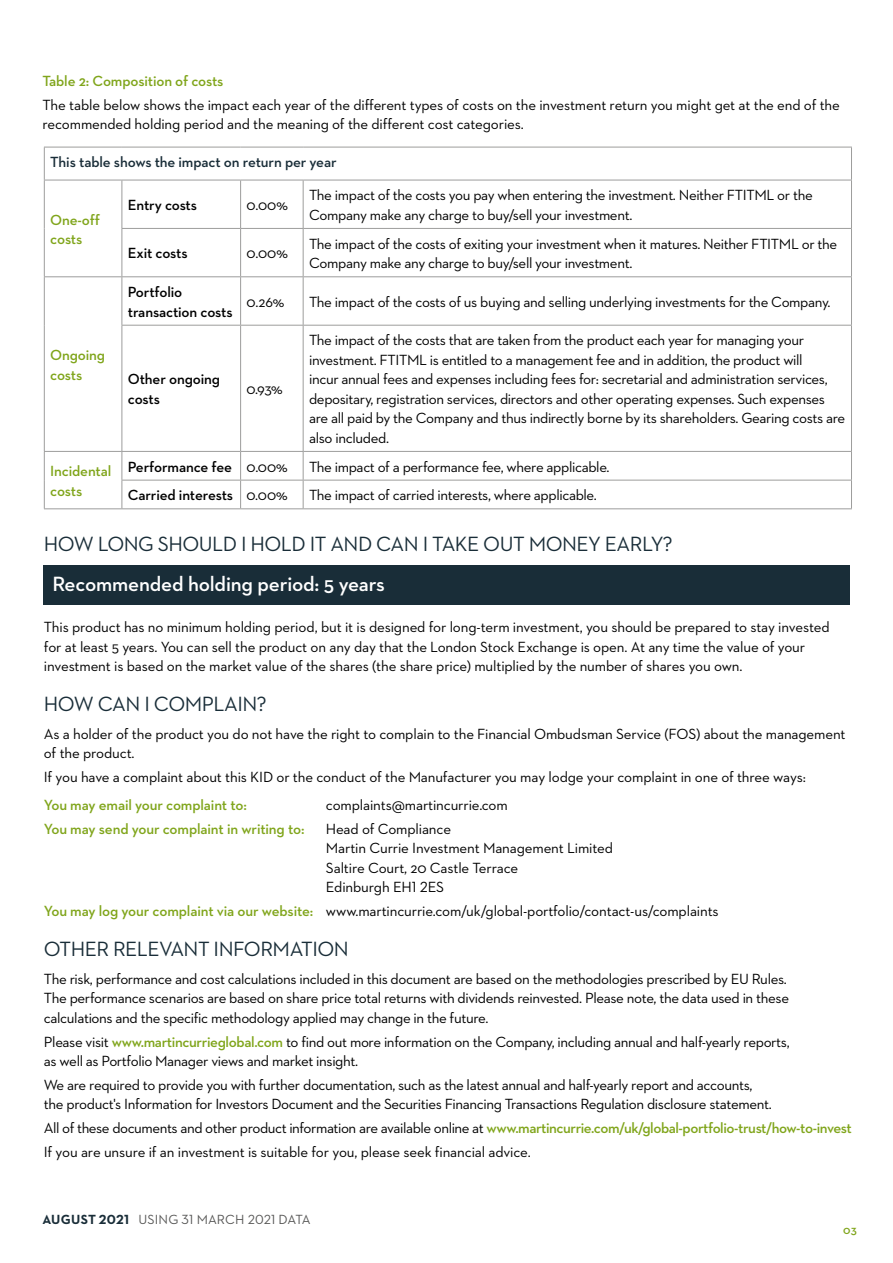
<style>
.page{position:relative;width:893px;height:1263px;background:#fff}
.page>*{position:absolute;margin:0;border:0;box-sizing:border-box;transform-origin:0 0}
.t1{font:21px "Neutraface 2 Text";letter-spacing:-.025em;color:#192d38}
.t2{font:600 21px "Neutraface 2 Text";letter-spacing:-.01em;color:#fff}
.t3{font:15px/19.5px "Neutraface 2 Text";letter-spacing:-.025em;color:#000}
.t4{font:600 15px/19.5px "Neutraface 2 Text";letter-spacing:-.01em;color:#80a51b}
.t5{font:600 15px/19.5px "Neutraface 2 Text";letter-spacing:-.01em;color:#000}
.t6{font:600 15px "Neutraface 2 Text";letter-spacing:-.01em;color:#192d38}
.t7{font:13.5px "Neutraface 2 Text";letter-spacing:.005em;color:#575756}
.t8{font:600 12px "Neutraface 2 Text";color:#80a51b}
.s1{font-weight:400}
.s2{font-weight:600;color:#80a51b}
.s3{font-weight:700;color:#192d38}
</style>
<div class="page">
<div style="left:43px;top:566px;width:807px;height:39px;background:#192d38"></div>
<hr style="left:44px;top:147px;width:78px;height:1px;background:#9d9d9c">
<hr style="left:44px;top:147px;width:1px;height:33px;background:#9d9d9c">
<hr style="left:122px;top:147px;width:119px;height:1px;background:#9d9d9c">
<hr style="left:241px;top:147px;width:62px;height:1px;background:#9d9d9c">
<hr style="left:303px;top:147px;width:549px;height:1px;background:#9d9d9c">
<hr style="left:851px;top:147px;width:1px;height:33px;background:#9d9d9c">
<hr style="left:44px;top:180px;width:78px;height:1px;background:#9d9d9c">
<hr style="left:44px;top:180px;width:1px;height:48px;background:#9d9d9c">
<hr style="left:44px;top:228px;width:1px;height:48px;background:#9d9d9c">
<hr style="left:122px;top:180px;width:119px;height:1px;background:#9d9d9c">
<hr style="left:122px;top:180px;width:1px;height:48px;background:#9d9d9c">
<hr style="left:241px;top:180px;width:62px;height:1px;background:#9d9d9c">
<hr style="left:240px;top:180px;width:1px;height:48px;background:#9d9d9c">
<hr style="left:303px;top:180px;width:549px;height:1px;background:#9d9d9c">
<hr style="left:303px;top:180px;width:1px;height:48px;background:#9d9d9c">
<hr style="left:851px;top:180px;width:1px;height:48px;background:#9d9d9c">
<hr style="left:122px;top:228px;width:119px;height:1px;background:#9d9d9c">
<hr style="left:122px;top:229px;width:1px;height:47px;background:#9d9d9c">
<hr style="left:241px;top:228px;width:62px;height:1px;background:#9d9d9c">
<hr style="left:240px;top:229px;width:1px;height:47px;background:#9d9d9c">
<hr style="left:303px;top:228px;width:549px;height:1px;background:#9d9d9c">
<hr style="left:303px;top:229px;width:1px;height:47px;background:#9d9d9c">
<hr style="left:851px;top:229px;width:1px;height:47px;background:#9d9d9c">
<hr style="left:44px;top:276px;width:78px;height:1px;background:#9d9d9c">
<hr style="left:44px;top:277px;width:1px;height:48px;background:#9d9d9c">
<hr style="left:44px;top:325px;width:1px;height:126px;background:#9d9d9c">
<hr style="left:122px;top:276px;width:119px;height:1px;background:#9d9d9c">
<hr style="left:122px;top:277px;width:1px;height:48px;background:#9d9d9c">
<hr style="left:241px;top:276px;width:62px;height:1px;background:#9d9d9c">
<hr style="left:240px;top:277px;width:1px;height:48px;background:#9d9d9c">
<hr style="left:303px;top:276px;width:549px;height:1px;background:#9d9d9c">
<hr style="left:303px;top:277px;width:1px;height:48px;background:#9d9d9c">
<hr style="left:851px;top:277px;width:1px;height:48px;background:#9d9d9c">
<hr style="left:122px;top:325px;width:119px;height:1px;background:#9d9d9c">
<hr style="left:122px;top:326px;width:1px;height:125px;background:#9d9d9c">
<hr style="left:241px;top:325px;width:62px;height:1px;background:#9d9d9c">
<hr style="left:240px;top:326px;width:1px;height:125px;background:#9d9d9c">
<hr style="left:303px;top:325px;width:549px;height:1px;background:#9d9d9c">
<hr style="left:303px;top:326px;width:1px;height:125px;background:#9d9d9c">
<hr style="left:851px;top:326px;width:1px;height:125px;background:#9d9d9c">
<hr style="left:44px;top:451px;width:78px;height:1px;background:#9d9d9c">
<hr style="left:122px;top:451px;width:119px;height:1px;background:#9d9d9c">
<hr style="left:241px;top:451px;width:62px;height:1px;background:#9d9d9c">
<hr style="left:303px;top:451px;width:549px;height:1px;background:#9d9d9c">
<svg style="left:44px;top:452px;width:1px;height:56px"></svg>
<hr style="left:122px;top:480px;width:119px;height:1px;background:#9d9d9c">
<svg style="left:122px;top:452px;width:1px;height:56px"></svg>
<hr style="left:241px;top:480px;width:62px;height:1px;background:#9d9d9c">
<svg style="left:240px;top:452px;width:1px;height:56px"></svg>
<hr style="left:303px;top:480px;width:549px;height:1px;background:#9d9d9c">
<svg style="left:303px;top:452px;width:1px;height:56px"></svg>
<svg style="left:851px;top:452px;width:1px;height:56px"></svg>
<hr style="left:44px;top:508px;width:78px;height:1px;background:#9d9d9c">
<hr style="left:122px;top:508px;width:119px;height:1px;background:#9d9d9c">
<hr style="left:241px;top:508px;width:62px;height:1px;background:#9d9d9c">
<hr style="left:303px;top:508px;width:549px;height:1px;background:#9d9d9c">
<p class="t4" style="left:43px;top:71px;width:182px">Table 2: Composition of costs</p>
<p class="t3" style="left:43px;top:95px;width:799px">The table below shows the impact each year of the different types of costs on the investment return you might get at the end of the recommended holding period and the meaning of the different cost categories.</p>
<p class="t6" style="left:50px;top:153px;width:288px">This table shows the impact on return per year</p>
<p class="t4" style="left:50px;top:209px;width:51px">One-off costs</p>
<p class="t4" style="left:50px;top:345px;width:56px">Ongoing costs</p>
<p class="t5" style="left:128px;top:195px;width:71px">Entry costs</p>
<p class="t3" style="left:247px;top:195px;width:43px">0.00%</p>
<p class="t5" style="left:128px;top:243px;width:61px">Exit costs</p>
<p class="t3" style="left:247px;top:243px;width:43px">0.00%</p>
<p class="t3" style="left:309px;top:185px;width:505px">The impact of the costs you pay when entering the investment. Neither FTITML or the<br>Company make any charge to buy/sell your investment.</p>
<p class="t3" style="left:309px;top:234px;width:530px">The impact of the costs of exiting your investment when it matures. Neither FTITML or the<br>Company make any charge to buy/sell your investment.</p>
<p class="t5" style="left:128px;top:282px;width:106px">Portfolio transaction costs</p>
<p class="t3" style="left:247px;top:292px;width:39px">0.26%</p>
<p class="t3" style="left:309px;top:292px;width:523px">The impact of the costs of us buying and selling underlying investments for the Company.</p>
<p class="t5" style="left:128px;top:369px;width:94px">Other ongoing costs</p>
<p class="t3" style="left:247px;top:379px;width:38px">0.93%</p>
<p class="t3" style="left:309px;top:330px;width:538px">The impact of the costs that are taken from the product each year for managing your investment. FTITML is entitled to a management fee and in addition, the product will<br>incur annual fees and expenses including fees for: secretarial and administration services, depositary, registration services, directors and other operating expenses. Such expenses are all paid by the Company and thus indirectly borne by its shareholders. Gearing costs are also included.</p>
<p class="t4" style="left:50px;top:461px;width:63px">Incidental costs</p>
<p class="t5" style="left:128px;top:457px;width:161px">Performance fee <span class="s1">0.00%</span></p>
<p class="t3" style="left:309px;top:457px;width:302px">The impact of a performance fee, where applicable.</p>
<p class="t5" style="left:128px;top:485px;width:161px">Carried interests <span class="s1">0.00%</span></p>
<p class="t3" style="left:309px;top:485px;width:289px">The impact of carried interests, where applicable.</p>
<h1 class="t1" style="left:44px;top:531px;width:630px">HOW LONG SHOULD I HOLD IT AND CAN I TAKE OUT MONEY EARLY?</h1>
<h1 class="t2" style="left:52px;top:571px;width:334px">Recommended holding period: 5 years</h1>
<p class="t3" style="left:44px;top:617px;width:787px">This product has no minimum holding period, but it is designed for long-term investment, you should be prepared to stay invested for at least 5 years. You can sell the product on any day that the London Stock Exchange is open. At any time the value of your investment is based on the market value of the shares (the share price) multiplied by the number of shares you own.</p>
<h1 class="t1" style="left:44px;top:690px;width:224px">HOW CAN I COMPLAIN?</h1>
<p class="t3" style="left:44px;top:724px;width:803px">As a holder of the product you do not have the right to complain to the Financial Ombudsman Service (FOS) about the management of the product.</p>
<p class="t3" style="left:44px;top:767px;width:763px">If you have a complaint about this KID or the conduct of the Manufacturer you may lodge your complaint in one of three ways:</p>
<p class="t4" style="left:44px;top:795px;width:205px">You may email your complaint to:</p>
<p class="t3" style="left:326px;top:795px;width:183px">complaints@martincurrie.com</p>
<p class="t4" style="left:44px;top:819px;width:262px">You may send your complaint in writing to:</p>
<p class="t3" style="left:326px;top:819px;width:289px">Head of Compliance<br>Martin Currie Investment Management Limited<br>Saltire Court, 20 Castle Terrace<br>Edinburgh EH1 2ES</p>
<p class="t3" style="left:44px;top:901px;width:676px"><span class="s2">You may log your complaint via our website:</span> www.martincurrie.com/uk/global-portfolio/contact-us/complaints</p>
<h1 class="t1" style="left:44px;top:935px;width:306px">OTHER RELEVANT INFORMATION</h1>
<p class="t3" style="left:44px;top:969px;width:747px">The risk, performance and cost calculations included in this document are based on the methodologies prescribed by EU Rules.<br>The performance scenarios are based on share price total returns with dividends reinvested. Please note, the data used in these calculations and the specific methodology applied may change in the future.</p>
<p class="t3" style="left:44px;top:1031px;width:747px">Please visit <span class="s2">www.martincurrieglobal.com</span> to find out more information on the Company, including annual and half-yearly reports, as well as Portfolio Manager views and market insight.</p>
<p class="t3" style="left:44px;top:1075px;width:729px">We are required to provide you with further documentation, such as the latest annual and half-yearly report and accounts, the product's Information for Investors Document and the Securities Financing Transactions Regulation disclosure statement.</p>
<p class="t3" style="left:44px;top:1116px;width:809px;line-height:23.7px">All of these documents and other product information are available online at <span class="s2">www.martincurrie.com/uk/global-portfolio-trust/how-to-invest<br></span>If you are unsure if an investment is suitable for you, please seek financial advice.</p>
<p class="t7" style="left:43px;top:1210px;width:270px"><span class="s3">AUGUST 2021</span> USING 31 MARCH 2021 DATA</p>
<p class="t8" style="left:843px;top:1222px;width:15px">03</p>
</div>
